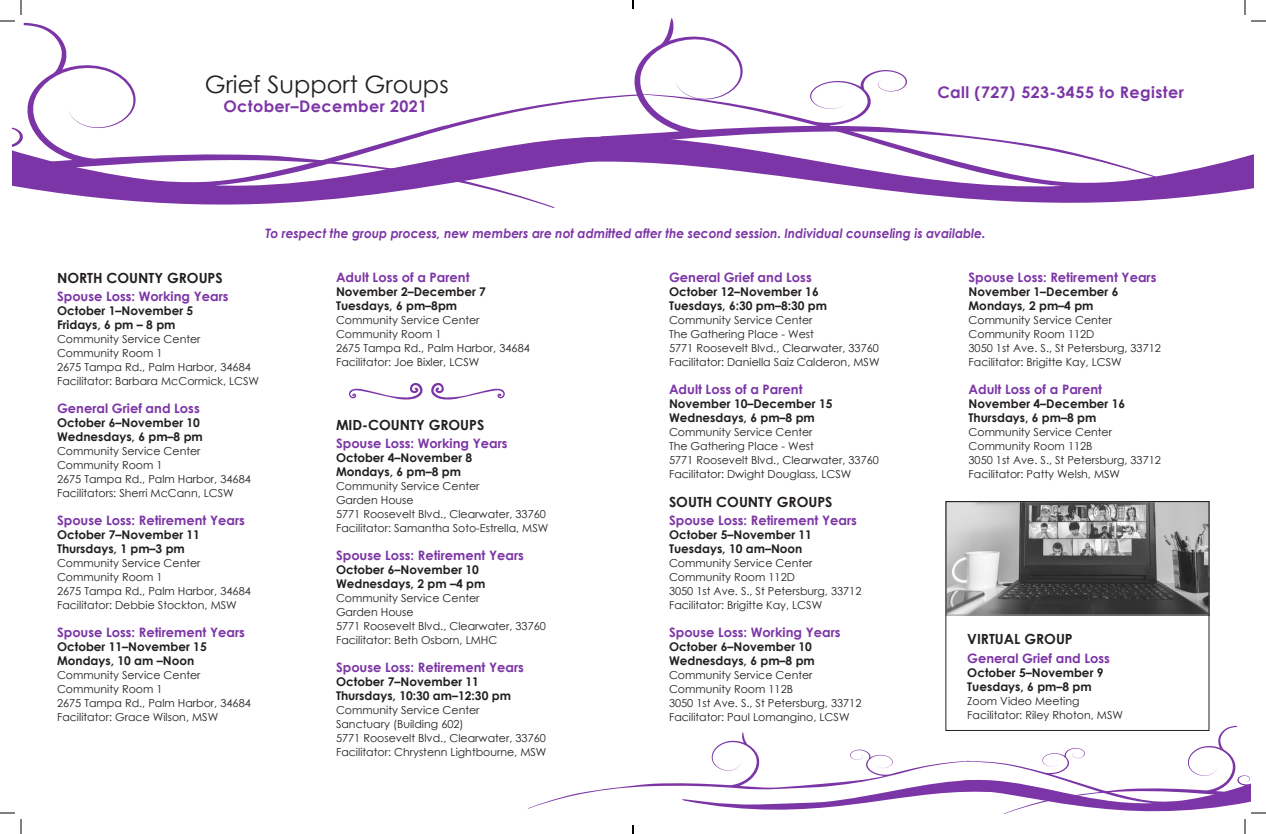
<style>
.page{position:relative;width:1266px;height:834px;background:#fff}
.page>*{position:absolute;margin:0;border:0;box-sizing:border-box;transform-origin:0 0}
.t1{font:24px "Century Gothic";color:#231f20}
.t2{font:700 16px "Century Gothic";letter-spacing:.025em;color:#7c35a6}
.t3{font:700 14px "Century Gothic";color:#231f20}
.Date___Time{font:700 13px "Century Gothic";color:#7c35a6}
.t4{font:italic 700 13px "Century Gothic";color:#7c35a6;scale:.94 1}
.Location{font:700 13px "Century Gothic";color:#7c35a6}
.Location-2{font:700 12px "Century Gothic";color:#231f20}
.Location-3{font:11px "Century Gothic";color:#231f20}
</style>
<div class="page">
<svg style="left:24px;top:23px;width:112px;height:101px"></svg>
<svg style="left:12px;top:124px;width:572px;height:84px"></svg>
<svg style="left:413px;top:99px;width:171px;height:40px"></svg>
<svg style="left:584px;top:97px;width:670px;height:106px"></svg>
<svg style="left:600px;top:18px;width:562px;height:161px"></svg>
<img style="left:948px;top:504px;width:260px;height:109px">
<div style="left:946px;top:502px;width:264px;height:113px;border:1px solid #939598"></div>
<svg style="left:349px;top:383px;width:156px;height:17px"></svg>
<div style="left:945px;top:501px;width:265px;height:230px;border:1px solid #231f20"></div>
<svg style="left:0;top:0;width:22px;height:22px"></svg>
<svg style="left:0;top:812px;width:22px;height:22px"></svg>
<svg style="left:1244px;top:0;width:22px;height:22px"></svg>
<svg style="left:632px;top:0;width:2px;height:9px"></svg>
<svg style="left:528px;top:726px;width:738px;height:108px"></svg>
<p class="t1" style="left:205px;top:68px;width:245px">Grief Support Groups</p>
<p class="t2" style="left:223px;top:94px;width:205px">October–December 2021</p>
<p class="t2" style="left:937px;top:80px;width:248px">Call (727) 523-3455 to Register</p>
<p class="t4" style="left:265px;top:223px;width:768px">To respect the group process, new members are not admitted after the second session. Individual counseling is available.</p>
<p class="t3" style="left:57px;top:267px;width:167px">NORTH COUNTY GROUPS</p>
<p class="Location" style="left:57px;top:287px;width:173px">Spouse Loss: Working Years</p>
<p class="Location-2" style="left:57px;top:302px;width:138px">October 1–November 5</p>
<p class="Location-2" style="left:57px;top:316px;width:120px">Fridays, 6 pm – 8 pm</p>
<p class="Location-3" style="left:57px;top:332px;width:145px">Community Service Center</p>
<p class="Location-3" style="left:57px;top:346px;width:107px">Community Room 1</p>
<p class="Location-3" style="left:57px;top:360px;width:195px">2675 Tampa Rd., Palm Harbor, 34684</p>
<p class="Location-3" style="left:57px;top:374px;width:204px">Facilitator: Barbara McCormick, LCSW</p>
<p class="Location" style="left:57px;top:399px;width:144px">General Grief and Loss</p>
<p class="Location-2" style="left:57px;top:414px;width:145px">October 6–November 10</p>
<p class="Location-2" style="left:57px;top:428px;width:147px">Wednesdays, 6 pm–8 pm</p>
<p class="Location-3" style="left:57px;top:444px;width:145px">Community Service Center</p>
<p class="Location-3" style="left:57px;top:458px;width:107px">Community Room 1</p>
<p class="Location-3" style="left:57px;top:472px;width:195px">2675 Tampa Rd., Palm Harbor, 34684</p>
<p class="Location-3" style="left:57px;top:486px;width:178px">Facilitators: Sherri McCann, LCSW</p>
<p class="Date___Time" style="left:57px;top:511px;width:189px">Spouse Loss: Retirement Years</p>
<p class="Location-2" style="left:57px;top:526px;width:145px">October 7–November 11</p>
<p class="Location-2" style="left:57px;top:540px;width:129px">Thursdays, 1 pm–3 pm</p>
<p class="Location-3" style="left:57px;top:556px;width:145px">Community Service Center</p>
<p class="Location-3" style="left:57px;top:570px;width:107px">Community Room 1</p>
<p class="Location-3" style="left:57px;top:584px;width:195px">2675 Tampa Rd., Palm Harbor, 34684</p>
<p class="Location-3" style="left:57px;top:598px;width:181px">Facilitator: Debbie Stockton, MSW</p>
<p class="Date___Time" style="left:57px;top:623px;width:189px">Spouse Loss: Retirement Years</p>
<p class="Location-2" style="left:57px;top:638px;width:151px">October 11–November 15</p>
<p class="Location-2" style="left:57px;top:652px;width:139px">Mondays, 10 am –Noon</p>
<p class="Location-3" style="left:57px;top:668px;width:145px">Community Service Center</p>
<p class="Location-3" style="left:57px;top:682px;width:107px">Community Room 1</p>
<p class="Location-3" style="left:57px;top:696px;width:195px">2675 Tampa Rd., Palm Harbor, 34684</p>
<p class="Location-3" style="left:57px;top:710px;width:163px">Facilitator: Grace Wilson, MSW</p>
<p class="Location" style="left:336px;top:267px;width:135px">Adult Loss of a Parent</p>
<p class="Location-2" style="left:336px;top:283px;width:151px">November 2–December 7</p>
<p class="Location-2" style="left:336px;top:297px;width:123px">Tuesdays, 6 pm–8pm</p>
<p class="Location-3" style="left:336px;top:312px;width:145px">Community Service Center</p>
<p class="Location-3" style="left:336px;top:326px;width:107px">Community Room 1</p>
<p class="Location-3" style="left:336px;top:340px;width:195px">2675 Tampa Rd., Palm Harbor, 34684</p>
<p class="Location-3" style="left:336px;top:354px;width:145px">Facilitator: Joe Bixler, LCSW</p>
<p class="t3" style="left:336px;top:414px;width:150px">MID-COUNTY GROUPS</p>
<p class="Date___Time" style="left:336px;top:434px;width:173px">Spouse Loss: Working Years</p>
<p class="Location-2" style="left:336px;top:449px;width:138px">October 4–November 8</p>
<p class="Location-2" style="left:336px;top:463px;width:127px">Mondays, 6 pm–8 pm</p>
<p class="Location-3" style="left:336px;top:479px;width:145px">Community Service Center</p>
<p class="Location-3" style="left:336px;top:493px;width:79px">Garden House</p>
<p class="Location-3" style="left:336px;top:507px;width:211px">5771 Roosevelt Blvd., Clearwater, 33760</p>
<p class="Location-3" style="left:336px;top:521px;width:214px">Facilitator: Samantha Soto-Estrella, MSW</p>
<p class="Date___Time" style="left:336px;top:546px;width:189px">Spouse Loss: Retirement Years</p>
<p class="Location-2" style="left:336px;top:561px;width:145px">October 6–November 10</p>
<p class="Location-2" style="left:336px;top:575px;width:151px">Wednesdays, 2 pm –4 pm</p>
<p class="Location-3" style="left:336px;top:591px;width:145px">Community Service Center</p>
<p class="Location-3" style="left:336px;top:605px;width:79px">Garden House</p>
<p class="Location-3" style="left:336px;top:619px;width:211px">5771 Roosevelt Blvd., Clearwater, 33760</p>
<p class="Location-3" style="left:336px;top:633px;width:163px">Facilitator: Beth Osborn, LMHC</p>
<p class="Date___Time" style="left:336px;top:658px;width:189px">Spouse Loss: Retirement Years</p>
<p class="Location-2" style="left:336px;top:673px;width:145px">October 7–November 11</p>
<p class="Location-2" style="left:336px;top:687px;width:176px">Thursdays, 10:30 am–12:30 pm</p>
<p class="Location-3" style="left:336px;top:703px;width:145px">Community Service Center</p>
<p class="Location-3" style="left:336px;top:717px;width:129px">Sanctuary (Building 602)</p>
<p class="Location-3" style="left:336px;top:731px;width:211px">5771 Roosevelt Blvd., Clearwater, 33760</p>
<p class="Location-3" style="left:336px;top:745px;width:212px">Facilitator: Chrystenn Lightbourne, MSW</p>
<p class="Date___Time" style="left:669px;top:267px;width:144px">General Grief and Loss</p>
<p class="Location-2" style="left:669px;top:282px;width:151px">October 12–November 16</p>
<p class="Location-2" style="left:669px;top:296px;width:160px">Tuesdays, 6:30 pm–8:30 pm</p>
<p class="Location-3" style="left:669px;top:312px;width:145px">Community Service Center</p>
<p class="Location-3" style="left:669px;top:326px;width:146px">The Gathering Place - West</p>
<p class="Location-3" style="left:669px;top:340px;width:211px">5771 Roosevelt Blvd., Clearwater, 33760</p>
<p class="Location-3" style="left:669px;top:354px;width:212px">Facilitator: Daniella Saiz Calderon, MSW</p>
<p class="Date___Time" style="left:669px;top:380px;width:135px">Adult Loss of a Parent</p>
<p class="Location-2" style="left:669px;top:395px;width:165px">November 10–December 15</p>
<p class="Location-2" style="left:669px;top:409px;width:147px">Wednesdays, 6 pm–8 pm</p>
<p class="Location-3" style="left:669px;top:425px;width:145px">Community Service Center</p>
<p class="Location-3" style="left:669px;top:439px;width:146px">The Gathering Place - West</p>
<p class="Location-3" style="left:669px;top:453px;width:211px">5771 Roosevelt Blvd., Clearwater, 33760</p>
<p class="Location-3" style="left:669px;top:467px;width:184px">Facilitator: Dwight Douglass, LCSW</p>
<p class="t3" style="left:669px;top:491px;width:165px">SOUTH COUNTY GROUPS</p>
<p class="Date___Time" style="left:669px;top:511px;width:189px">Spouse Loss: Retirement Years</p>
<p class="Location-2" style="left:669px;top:526px;width:145px">October 5–November 11</p>
<p class="Location-2" style="left:669px;top:540px;width:135px">Tuesdays, 10 am–Noon</p>
<p class="Location-3" style="left:669px;top:556px;width:145px">Community Service Center</p>
<p class="Location-3" style="left:669px;top:570px;width:127px">Community Room 112D</p>
<p class="Location-3" style="left:669px;top:584px;width:194px">3050 1st Ave. S., St Petersburg, 33712</p>
<p class="Location-3" style="left:669px;top:598px;width:155px">Facilitator: Brigitte Kay, LCSW</p>
<p class="Date___Time" style="left:669px;top:623px;width:173px">Spouse Loss: Working Years</p>
<p class="Location-2" style="left:669px;top:638px;width:145px">October 6–November 10</p>
<p class="Location-2" style="left:669px;top:652px;width:147px">Wednesdays, 6 pm–8 pm</p>
<p class="Location-3" style="left:669px;top:668px;width:145px">Community Service Center</p>
<p class="Location-3" style="left:669px;top:682px;width:126px">Community Room 112B</p>
<p class="Location-3" style="left:669px;top:696px;width:194px">3050 1st Ave. S., St Petersburg, 33712</p>
<p class="Location-3" style="left:669px;top:710px;width:182px">Facilitator: Paul Lomangino, LCSW</p>
<p class="Date___Time" style="left:969px;top:267px;width:189px">Spouse Loss: Retirement Years</p>
<p class="Location-2" style="left:969px;top:282px;width:151px">November 1–December 6</p>
<p class="Location-2" style="left:969px;top:296px;width:127px">Mondays, 2 pm–4 pm</p>
<p class="Location-3" style="left:969px;top:312px;width:145px">Community Service Center</p>
<p class="Location-3" style="left:969px;top:326px;width:127px">Community Room 112D</p>
<p class="Location-3" style="left:969px;top:340px;width:194px">3050 1st Ave. S., St Petersburg, 33712</p>
<p class="Location-3" style="left:969px;top:354px;width:155px">Facilitator: Brigitte Kay, LCSW</p>
<p class="Location" style="left:969px;top:379px;width:135px">Adult Loss of a Parent</p>
<p class="Location-2" style="left:969px;top:394px;width:158px">November 4–December 16</p>
<p class="Location-2" style="left:969px;top:408px;width:129px">Thursdays, 6 pm–8 pm</p>
<p class="Location-3" style="left:969px;top:424px;width:145px">Community Service Center</p>
<p class="Location-3" style="left:969px;top:438px;width:126px">Community Room 112B</p>
<p class="Location-3" style="left:969px;top:452px;width:194px">3050 1st Ave. S., St Petersburg, 33712</p>
<p class="Location-3" style="left:969px;top:466px;width:153px">Facilitator: Patty Welsh, MSW</p>
<p class="t3" style="left:967px;top:628px;width:107px">VIRTUAL GROUP</p>
<p class="Location" style="left:967px;top:648px;width:144px">General Grief and Loss</p>
<p class="Location-2" style="left:967px;top:663px;width:138px">October 5–November 9</p>
<p class="Location-2" style="left:967px;top:677px;width:126px">Tuesdays, 6 pm–8 pm</p>
<p class="Location-3" style="left:967px;top:693px;width:114px">Zoom Video Meeting</p>
<p class="Location-3" style="left:967px;top:707px;width:157px">Facilitator: Riley Rhoton, MSW</p>
</div>
